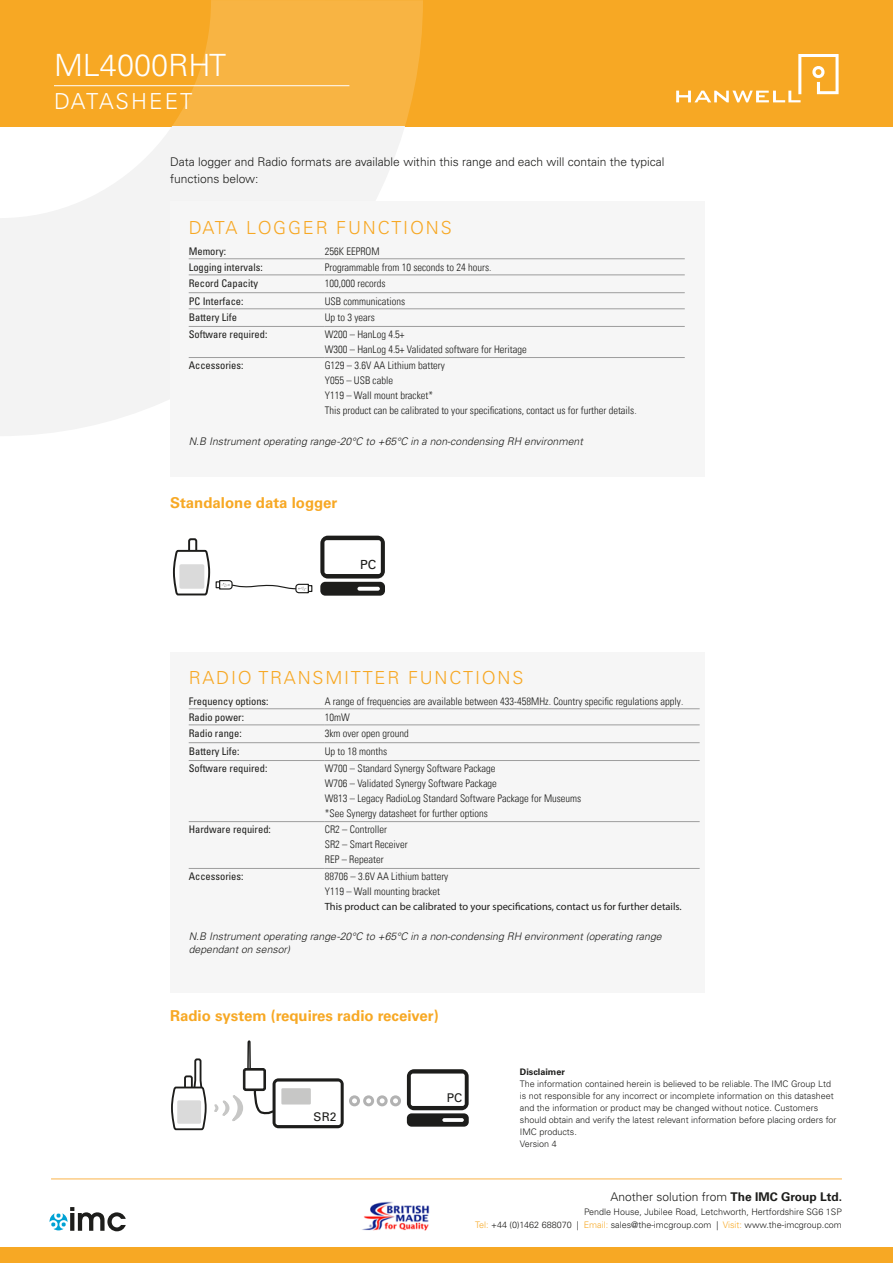
<style>
.page{position:relative;width:893px;height:1263px;background:#fff}
.page>*{position:absolute;margin:0;border:0;box-sizing:border-box;transform-origin:0 0}
.t1{font:300 30.6px "Univers LT Pro 45";color:#fff}
.t2{font:300 22.05px "Univers LT Pro 45";letter-spacing:.075em;color:#fff}
.t3{font:300 18px "Univers LT Pro 45";letter-spacing:.1em;color:#f7a824}
.t4{font:700 15px "Univers LT Pro 65";color:#f7a824}
.t5{font:12.6px "Univers";color:#1d1d1b}
.t6{font:300 12px/17.2px "Univers LT Pro 45";color:#1d1d1b}
.t7{font:12px "Univers";color:#1d1d1b}
.t8{font:10.5px/15px "Univers Com 47 Light Cond";color:#1d1d1b}
.t9{font:condensed 10.5px "Univers LT Pro";color:#1d1d1b}
.t10{font:italic 300 10.5px/13.5px "Univers LT Pro 45";color:#1d1d1b}
.t11{font:10.5px "Myriad Pro";color:#1d1d1b}
.t12{font:300 9px/12px "Univers LT Pro 45";color:#1d1d1b;text-align:right}
.t13{font:700 9px "Univers LT Pro 65";color:#1d1d1b}
.s1{font-family:"Univers LT Pro 65";font-weight:700}
.s2{color:#f7a824}
</style>
<div class="page">
<div style="left:0;top:0;width:893px;height:126px;background:#f7a824"></div>
<svg style="left:676px;top:54px;width:163px;height:48px"></svg>
<svg style="left:54px;top:0;width:369px;height:126px;fill:#f8b443"></svg>
<svg style="left:0;top:126px;width:423px;height:310px;fill:#f3f3f3"></svg>
<div style="left:0;top:1248px;width:893px;height:15px;background:#f7a824"></div>
<img style="left:362px;top:1201px;width:68px;height:30px">
<svg style="left:50px;top:1207px;width:76px;height:24px"></svg>
<hr style="left:51px;top:1178px;width:791px;height:2px;background:#fccc86">
<div style="left:170px;top:201px;width:535px;height:275px;background:#f6f6f6"></div>
<div style="left:170px;top:652px;width:535px;height:340px;background:#f6f6f6"></div>
<hr style="left:189px;top:708px;width:136px;height:1px;background:#9d9d9d">
<hr style="left:325px;top:708px;width:375px;height:1px;background:#9d9d9d">
<hr style="left:189px;top:742px;width:136px;height:1px;background:#9d9d9d">
<hr style="left:325px;top:742px;width:375px;height:1px;background:#9d9d9d">
<hr style="left:189px;top:760px;width:136px;height:1px;background:#9d9d9d">
<hr style="left:325px;top:760px;width:375px;height:1px;background:#9d9d9d">
<hr style="left:189px;top:821px;width:136px;height:1px;background:#9d9d9d">
<hr style="left:325px;top:821px;width:375px;height:1px;background:#9d9d9d">
<hr style="left:189px;top:725px;width:136px;height:1px;background:#9d9d9d">
<hr style="left:325px;top:725px;width:375px;height:1px;background:#9d9d9d">
<hr style="left:189px;top:868px;width:136px;height:1px;background:#9d9d9d">
<hr style="left:325px;top:868px;width:375px;height:1px;background:#9d9d9d">
<hr style="left:189px;top:258px;width:136px;height:1px;background:#9d9d9d">
<hr style="left:325px;top:258px;width:360px;height:1px;background:#9d9d9d">
<hr style="left:189px;top:292px;width:136px;height:1px;background:#9d9d9d">
<hr style="left:325px;top:292px;width:360px;height:1px;background:#9d9d9d">
<hr style="left:189px;top:309px;width:136px;height:1px;background:#9d9d9d">
<hr style="left:325px;top:309px;width:360px;height:1px;background:#9d9d9d">
<hr style="left:189px;top:275px;width:136px;height:1px;background:#9d9d9d">
<hr style="left:325px;top:275px;width:360px;height:1px;background:#9d9d9d">
<hr style="left:189px;top:326px;width:136px;height:1px;background:#9d9d9d">
<hr style="left:325px;top:326px;width:360px;height:1px;background:#9d9d9d">
<hr style="left:189px;top:357px;width:136px;height:1px;background:#9d9d9d">
<hr style="left:325px;top:357px;width:360px;height:1px;background:#9d9d9d">
<svg style="left:172px;top:538px;width:37px;height:58px"></svg>
<svg style="left:320px;top:536px;width:65px;height:60px"></svg>
<div style="left:179px;top:564px;width:25px;height:25px;background:#dadada;border-radius:2px"></div>
<svg style="left:216px;top:580px;width:96px;height:14px"></svg>
<svg style="left:171px;top:1058px;width:35px;height:73px"></svg>
<div style="left:177px;top:1100px;width:24px;height:24px;background:#dadada;border-radius:2px"></div>
<svg style="left:214px;top:1040px;width:255px;height:88px"></svg>
<h1 class="t1" style="left:54px;top:47px;width:174px">ML4000RHT</h1>
<h2 class="t2" style="left:54px;top:88px;width:140px">DATASHEET</h2>
<p class="t6" style="left:170px;top:153px;width:496px">Data logger and Radio formats are available within this range and each will contain the typical functions below:</p>
<h3 class="t3" style="left:189px;top:217px;width:264px">DATA LOGGER FUNCTIONS</h3>
<p class="t9" style="left:189px;top:244px;width:39px">Memory:</p>
<p class="t8" style="left:325px;top:243px;width:56px">256K EEPROM</p>
<p class="t9" style="left:189px;top:260px;width:76px">Logging intervals:</p>
<p class="t8" style="left:325px;top:259px;width:168px">Programmable from 10 seconds to 24 hours.</p>
<p class="t9" style="left:189px;top:276px;width:71px">Record Capacity</p>
<p class="t8" style="left:325px;top:275px;width:62px">100,000 records</p>
<p class="t9" style="left:189px;top:294px;width:56px">PC Interface:</p>
<p class="t8" style="left:325px;top:293px;width:82px">USB communications</p>
<p class="t9" style="left:189px;top:310px;width:50px">Battery Life</p>
<p class="t8" style="left:325px;top:309px;width:52px">Up to 3 years</p>
<p class="t9" style="left:189px;top:328px;width:80px">Software required:</p>
<p class="t8" style="left:325px;top:327px;width:203px">W200 – HanLog 4.5+<br>W300 – HanLog 4.5+ Validated software for Heritage</p>
<p class="t9" style="left:189px;top:359px;width:56px">Accessories:</p>
<p class="t8" style="left:325px;top:358px;width:313px">G129 – 3.6V AA Lithium battery<br>Y055 – USB cable<br>Y119 – Wall mount bracket*<br>This product can be calibrated to your specifications, contact us for further details.</p>
<p class="t10" style="left:189px;top:434px;width:396px">N.B Instrument operating range -20°C to +65°C in a non-condensing RH environment</p>
<p class="t5" style="left:397px;top:404px;width:18px">PC</p>
<h3 class="t4" style="left:170px;top:494px;width:169px">Standalone data logger</h3>
<p class="t5" style="left:360px;top:557px;width:18px">PC</p>
<h3 class="t3" style="left:189px;top:667px;width:336px">RADIO TRANSMITTER FUNCTIONS</h3>
<p class="t9" style="left:189px;top:694px;width:81px">Frequency options:</p>
<p class="t8" style="left:325px;top:693px;width:360px">A range of frequencies are available between 433-458MHz. Country specific regulations apply.</p>
<p class="t9" style="left:189px;top:710px;width:57px">Radio power:</p>
<p class="t8" style="left:325px;top:709px;width:27px">10mW</p>
<p class="t9" style="left:189px;top:726px;width:55px">Radio range:</p>
<p class="t8" style="left:325px;top:725px;width:85px">3km over open ground</p>
<p class="t9" style="left:189px;top:744px;width:52px">Battery Life:</p>
<p class="t8" style="left:325px;top:743px;width:64px">Up to 18 months</p>
<p class="t9" style="left:189px;top:762px;width:80px">Software required:</p>
<p class="t8" style="left:325px;top:761px;width:258px">W700 – Standard Synergy Software Package<br>W706 – Validated Synergy Software Package<br>W813 – Legacy RadioLog Standard Software Package for Museums *See Synergy datasheet for further options</p>
<p class="t9" style="left:189px;top:823px;width:84px">Hardware required:</p>
<p class="t8" style="left:325px;top:822px;width:84px">CR2 – Controller<br>SR2 – Smart Receiver<br>REP – Repeater</p>
<p class="t9" style="left:189px;top:870px;width:56px">Accessories:</p>
<p class="t8" style="left:325px;top:869px;width:125px">88706 – 3.6V AA Lithium battery<br>Y119 – Wall mounting bracket</p>
<p class="t11" style="left:325px;top:900px;width:358px">This product can be calibrated to your specifications, contact us for further details.</p>
<p class="t10" style="left:189px;top:929px;width:474px">N.B Instrument operating range -20°C to +65°C in a non-condensing RH environment (operating range dependant on sensor)</p>
<h3 class="t4" style="left:170px;top:1006px;width:270px">Radio system (requires radio receiver)</h3>
<p class="t7" style="left:314px;top:1109px;width:24px">SR2</p>
<p class="t7" style="left:447px;top:1090px;width:17px">PC</p>
<p class="t13" style="left:520px;top:1067px;width:47px">Disclaimer</p>
<p class="t12" style="left:520px;top:1078px;width:318px;text-align:left">The information contained herein is believed to be reliable. The IMC Group Ltd is not responsible for any incorrect or incomplete information on this datasheet and the information or product may be changed without notice. Customers should obtain and verify the latest relevant information before placing orders for IMC products.<br>Version 4</p>
<p class="t6" style="left:610px;top:1188px;width:233px">Another solution from <span class="s1">The IMC Group Ltd.</span></p>
<p class="t12" style="left:475px;top:1204px;width:368px;line-height:13.5px">Pendle House, Jubilee Road, Letchworth, Hertfordshire SG6 1SP<br><span class="s2">Tel:</span> +44 (0)1462 688070 | <span class="s2">Email:</span> sales@the-imcgroup.com | <span class="s2">Visit:</span> www.the-imcgroup.com</p>
</div>
